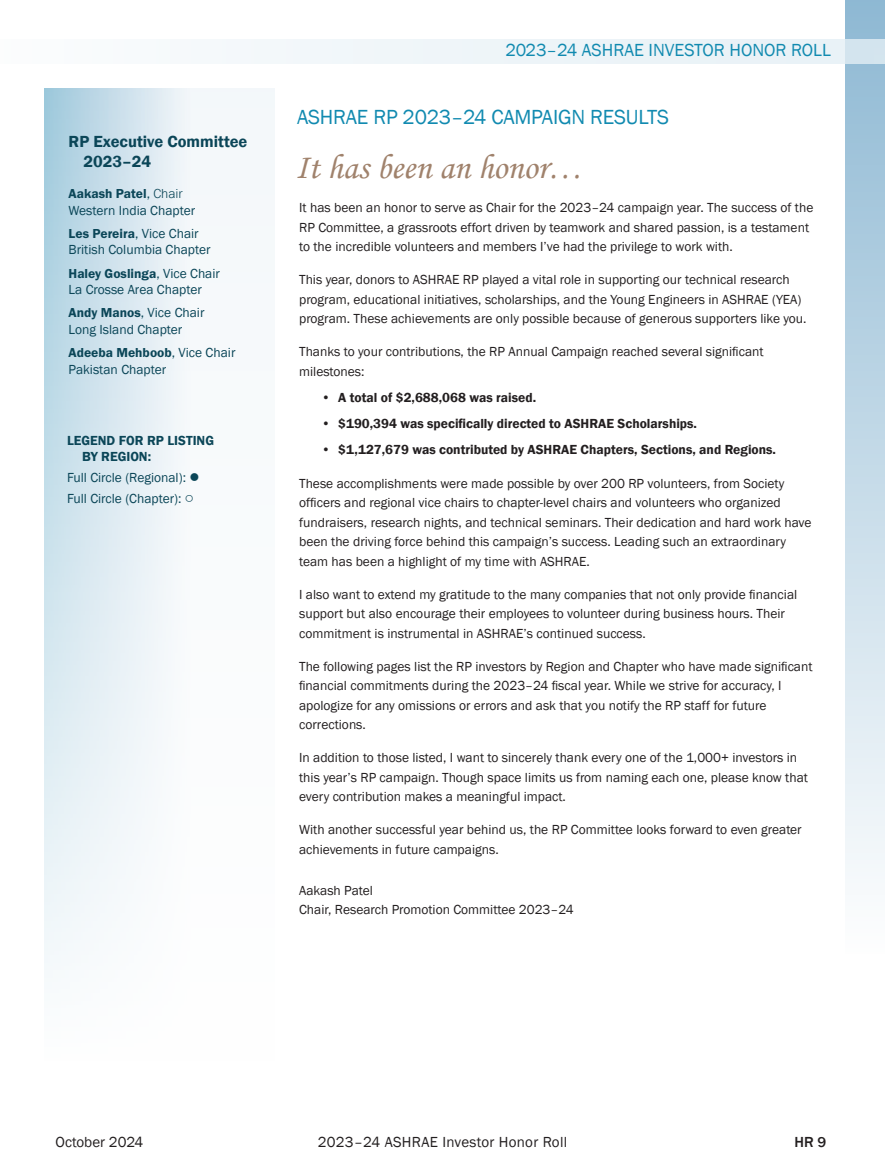
<style>
.page{position:relative;width:885px;height:1175px;background:#fff}
.page>*{position:absolute;margin:0;border:0;box-sizing:border-box;transform-origin:0 0}
.Body{font:35.1px "Monotype Corsiva";color:#a0826c}
.t1{font:21px "Franklin Gothic";letter-spacing:-.01em;color:#118ab0}
.t2{font:18px "Franklin Gothic";color:#118ab0}
.Region_BOLD2{font:600 16.5px/19.5px "Franklin Gothic";color:#0b4658}
.t3{font:15px "Franklin Gothic";letter-spacing:.02em;color:#231f20}
.t4{font:15px "Franklin Gothic";color:#231f20}
.t5{font:500 15px "Franklin Gothic";color:#231f20}
.Body-2{font:13.5px/19.5px "Franklin Gothic";color:#231f20}
.Body-3{font:600 13.5px "Franklin Gothic";color:#231f20}
.Body-4{font:13.5px "Franklin Gothic";color:#0b4658}
.Body-5{font:13.5px "Franklin Gothic URW Dem";color:#0b4658}
.Region_BOLD2-2{font:13.5px "Franklin Gothic";color:#0b4658}
.Region_BOLD2-3{font:600 13.5px/16.5px "Franklin Gothic";color:#0b4658}
.s1{font-family:"Franklin Gothic"}
.s2{font-family:"Franklin Gothic URW";font-weight:300}
.s3{font-family:"Franklin Gothic URW Dem"}
.s4{font-family:"Franklin Gothic URW Cond";font-weight:500}
</style>
<div class="page">
<div style="left:844px;top:0;width:40px;height:954px;background:linear-gradient(to bottom,#8eb8d3,#fdfefe)"></div>
<div style="left:0;top:39px;width:884px;height:24px;background:#eff5f9"></div>
<svg style="left:45px;top:88px;width:230px;height:882px"></svg>
<p class="Region_BOLD2" style="left:84px;top:132px;width:165px;text-indent:-15px">RP Executive Committee<br>2023–24</p>
<p class="Body-5" style="left:69px;top:185px;width:116px">Aakash Patel<span class="s1">,</span> <span class="s2">Chair</span></p>
<p class="Body-4" style="left:69px;top:202px;width:128px">Western India Chapter</p>
<p class="Body-5" style="left:69px;top:225px;width:132px">Les Pereira<span class="s1">, Vice Chair</span></p>
<p class="Body-4" style="left:69px;top:241px;width:143px">British Columbia Chapter</p>
<p class="Body-5" style="left:69px;top:265px;width:153px">Haley Goslinga<span class="s1">, Vice Chair</span></p>
<p class="Body-4" style="left:69px;top:281px;width:135px">La Crosse Area Chapter</p>
<p class="Body-4" style="left:69px;top:304px;width:137px"><span class="s3">Andy Manos</span>, Vice Chair</p>
<p class="Body-4" style="left:69px;top:321px;width:115px">Long Island Chapter</p>
<p class="Body-5" style="left:69px;top:344px;width:168px">Adeeba Mehboob<span class="s1">, Vice Chair</span></p>
<p class="Body-4" style="left:69px;top:361px;width:99px">Pakistan Chapter</p>
<p class="Region_BOLD2-3" style="left:82px;top:432px;width:133px;text-indent:-15px">LEGEND FOR RP LISTING<br>BY REGION:</p>
<p class="Region_BOLD2-2" style="left:67px;top:469px;width:134px">Full Circle (Regional): ●</p>
<p class="Region_BOLD2-2" style="left:67px;top:490px;width:128px">Full Circle (Chapter): <span class="s4">○</span></p>
<h3 class="t2" style="left:505px;top:39px;width:327px">2023–24 ASHRAE INVESTOR HONOR ROLL</h3>
<p class="t1" style="left:297px;top:104px;width:373px">ASHRAE RP 2023–24 CAMPAIGN RESULTS</p>
<p class="Body" style="left:295px;top:146px;width:289px">It has been an honor…</p>
<p class="Body-2" style="left:299px;top:198px;width:515px">It has been an honor to serve as Chair for the 2023–24 campaign year. The success of the<br>RP Committee, a grassroots effort driven by teamwork and shared passion, is a testament to the incredible volunteers and members I’ve had the privilege to work with.</p>
<p class="Body-2" style="left:299px;top:270px;width:509px">This year, donors to ASHRAE RP played a vital role in supporting our technical research program, educational initiatives, scholarships, and the Young Engineers in ASHRAE (YEA) program. These achievements are only possible because of generous supporters like you.</p>
<p class="Body-2" style="left:299px;top:342px;width:466px">Thanks to your contributions, the RP Annual Campaign reached several significant milestones:</p>
<p class="Body-3" style="left:321px;top:389px;width:216px">• A total of $2,688,068 was raised.</p>
<p class="Body-3" style="left:321px;top:415px;width:377px">• $190,394 was specifically directed to ASHRAE Scholarships.</p>
<p class="Body-3" style="left:321px;top:441px;width:456px">• $1,127,679 was contributed by ASHRAE Chapters, Sections, and Regions.</p>
<p class="Body-2" style="left:299px;top:473px;width:514px">These accomplishments were made possible by over 200 RP volunteers, from Society officers and regional vice chairs to chapter-level chairs and volunteers who organized fundraisers, research nights, and technical seminars. Their dedication and hard work have been the driving force behind this campaign’s success. Leading such an extraordinary team has been a highlight of my time with ASHRAE.</p>
<p class="Body-2" style="left:299px;top:584px;width:499px">I also want to extend my gratitude to the many companies that not only provide financial support but also encourage their employees to volunteer during business hours. Their commitment is instrumental in ASHRAE’s continued success.</p>
<p class="Body-2" style="left:299px;top:656px;width:515px">The following pages list the RP investors by Region and Chapter who have made significant financial commitments during the 2023–24 fiscal year. While we strive for accuracy, I apologize for any omissions or errors and ask that you notify the RP staff for future corrections.</p>
<p class="Body-2" style="left:299px;top:748px;width:510px">In addition to those listed, I want to sincerely thank every one of the 1,000+ investors in this year’s RP campaign. Though space limits us from naming each one, please know that every contribution makes a meaningful impact.</p>
<p class="Body-2" style="left:299px;top:820px;width:504px">With another successful year behind us, the RP Committee looks forward to even greater achievements in future campaigns.</p>
<p class="Body-2" style="left:299px;top:880px;width:75px">Aakash Patel</p>
<p class="Body-2" style="left:299px;top:900px;width:276px">Chair, Research Promotion Committee 2023–24</p>
<p class="t4" style="left:56px;top:1132px;width:89px">October 2024</p>
<p class="t3" style="left:317px;top:1132px;width:251px">2023–24 ASHRAE Investor Honor Roll</p>
<p class="t5" style="left:794px;top:1132px;width:33px">HR 9</p>
</div>
